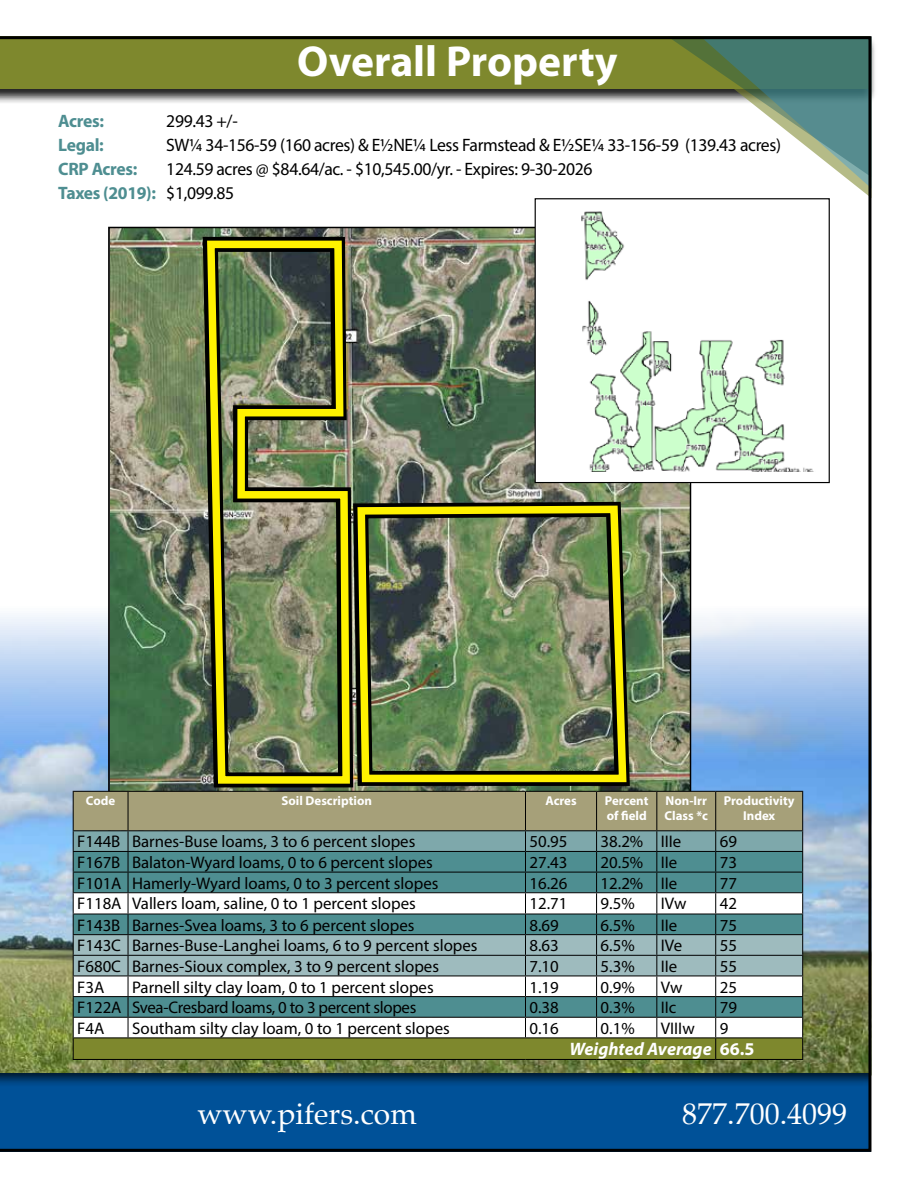
<style>
.page{position:relative;width:918px;height:1188px;background:#fff}
.page>*{position:absolute;margin:0;border:0;box-sizing:border-box;transform-origin:0 0}
.t1{font:700 43.5px "Myriad Pro";color:#fff}
.t2{font:30px "Palatino";color:#fff}
.t3{font:18px/24px "Myriad Pro";letter-spacing:-.02em;color:#000}
.t4{font:700 18px "Myriad Pro";letter-spacing:-.02em;color:#4e8e91}
.t5{font:italic 700 18px "Myriad Pro";color:#fff}
.t6{font:16.8px "Myriad Pro";color:#000}
.t7{font:16.8px "Myriad Pro";letter-spacing:-.02em;color:#000}
.t8{font:700 12.9px/15.5px "Myriad Pro";color:#fff}
.t9{font:700 12.15px "Helvetica";color:#000}
.t10{font:6px "Helvetica";color:#000}
.s1{font-weight:700;color:#4e8e91}
.s2{font-style:normal}
</style>
<div class="page">
<div style="left:0;top:35px;width:878px;height:70px;background:#000;opacity:.87"></div>
<img style="left:0;top:36px;width:871px;height:1116px">
<h1 class="t1" style="left:297px;top:33px;width:322px">Overall Property</h1>
<p class="t4" style="left:58px;top:109px;width:47px">Acres:</p>
<p class="t3" style="left:166px;top:109px;width:73px">299.43 +/-</p>
<p class="t4" style="left:58px;top:133px;width:47px">Legal:</p>
<p class="t3" style="left:166px;top:133px;width:616px">SW¼ 34-156-59 (160 acres) &amp; E½NE¼ Less Farmstead &amp; E½SE¼ 33-156-59 (139.43 acres)</p>
<p class="t4" style="left:58px;top:157px;width:80px">CRP Acres:</p>
<p class="t3" style="left:58px;top:157px;width:536px;text-indent:108px">124.59 acres @ $84.64/ac. - $10,545.00/yr. - Expires: 9-30-2026<br><span class="s1">Taxes (2019):</span> $1,099.85</p>
<p class="t8" style="left:86px;top:793px;width:31px">Code</p>
<p class="t8" style="left:281px;top:793px;width:92px">Soil Description</p>
<p class="t8" style="left:545px;top:793px;width:33px">Acres</p>
<p class="t8" style="left:605px;top:793px;width:45px">Percent of field</p>
<p class="t8" style="left:665px;top:793px;width:45px">Non-Irr<br>Class *c</p>
<p class="t8" style="left:724px;top:793px;width:72px;text-align:center">Productivity<br>Index</p>
<p class="t6" style="left:77px;top:831px;width:340px">F144B Barnes-Buse loams, 3 to 6 percent slopes</p>
<p class="t6" style="left:530px;top:831px;width:40px">50.95</p>
<p class="t6" style="left:601px;top:831px;width:82px">38.2% IIIe</p>
<p class="t6" style="left:720px;top:831px;width:19px">69</p>
<p class="t6" style="left:77px;top:852px;width:357px">F167B Balaton-Wyard loams, 0 to 6 percent slopes</p>
<p class="t6" style="left:530px;top:852px;width:40px">27.43</p>
<p class="t6" style="left:601px;top:852px;width:78px">20.5% IIe</p>
<p class="t6" style="left:720px;top:852px;width:19px">73</p>
<p class="t6" style="left:77px;top:873px;width:363px">F101A Hamerly-Wyard loams, 0 to 3 percent slopes</p>
<p class="t6" style="left:530px;top:873px;width:40px">16.26</p>
<p class="t6" style="left:601px;top:873px;width:78px">12.2% IIe</p>
<p class="t6" style="left:720px;top:873px;width:19px">77</p>
<p class="t6" style="left:77px;top:893px;width:340px">F118A Vallers loam, saline, 0 to 1 percent slopes</p>
<p class="t6" style="left:530px;top:893px;width:40px">12.71</p>
<p class="t6" style="left:601px;top:893px;width:36px">9.5%</p>
<p class="t6" style="left:661px;top:893px;width:27px">IVw</p>
<p class="t6" style="left:720px;top:893px;width:19px">42</p>
<p class="t6" style="left:77px;top:915px;width:339px">F143B Barnes-Svea loams, 3 to 6 percent slopes</p>
<p class="t6" style="left:530px;top:915px;width:31px">8.69</p>
<p class="t6" style="left:601px;top:915px;width:36px">6.5%</p>
<p class="t6" style="left:661px;top:915px;width:18px">IIe</p>
<p class="t6" style="left:720px;top:915px;width:19px">75</p>
<p class="t6" style="left:77px;top:935px;width:402px">F143C Barnes-Buse-Langhei loams, 6 to 9 percent slopes</p>
<p class="t6" style="left:530px;top:935px;width:31px">8.63</p>
<p class="t6" style="left:601px;top:935px;width:36px">6.5%</p>
<p class="t6" style="left:661px;top:935px;width:23px">IVe</p>
<p class="t6" style="left:720px;top:935px;width:19px">55</p>
<p class="t6" style="left:77px;top:956px;width:363px">F680C Barnes-Sioux complex, 3 to 9 percent slopes</p>
<p class="t6" style="left:530px;top:956px;width:31px">7.10</p>
<p class="t6" style="left:601px;top:956px;width:36px">5.3%</p>
<p class="t6" style="left:661px;top:956px;width:18px">IIe</p>
<p class="t6" style="left:720px;top:956px;width:19px">55</p>
<p class="t6" style="left:77px;top:977px;width:29px">F3A</p>
<p class="t6" style="left:132px;top:977px;width:303px">Parnell silty clay loam, 0 to 1 percent slopes</p>
<p class="t6" style="left:530px;top:977px;width:31px">1.19</p>
<p class="t6" style="left:601px;top:977px;width:36px">0.9%</p>
<p class="t6" style="left:661px;top:977px;width:23px">Vw</p>
<p class="t6" style="left:720px;top:977px;width:19px">25</p>
<p class="t7" style="left:77px;top:997px;width:341px">F122A Svea-Cresbard loams, 0 to 3 percent slopes</p>
<p class="t6" style="left:530px;top:997px;width:31px">0.38</p>
<p class="t6" style="left:601px;top:997px;width:36px">0.3%</p>
<p class="t6" style="left:661px;top:997px;width:17px">IIc</p>
<p class="t6" style="left:720px;top:997px;width:19px">79</p>
<p class="t6" style="left:77px;top:1018px;width:29px">F4A</p>
<p class="t6" style="left:132px;top:1018px;width:319px">Southam silty clay loam, 0 to 1 percent slopes</p>
<p class="t6" style="left:530px;top:1018px;width:31px">0.16</p>
<p class="t6" style="left:601px;top:1018px;width:36px">0.1%</p>
<p class="t6" style="left:661px;top:1018px;width:36px">VIIIw</p>
<p class="t6" style="left:720px;top:1018px;width:10px">9</p>
<p class="t5" style="left:570px;top:1038px;width:186px">Weighted Average <span class="s2">66.5</span></p>
<p class="t9" style="left:354px;top:850px;width:76px">34-156N-59W</p>
<p class="t9" style="left:355px;top:884px;width:77px">North Dakota</p>
<p class="t10" style="left:116px;top:925px;width:174px">Field borders provided by Farm Service Agency as of 5/21/2008.</p>
<h2 class="t2" style="left:198px;top:1089px;width:221px">www.pifers.com</h2>
<h2 class="t2" style="left:682px;top:1089px;width:166px">877.700.4099</h2>
</div>
